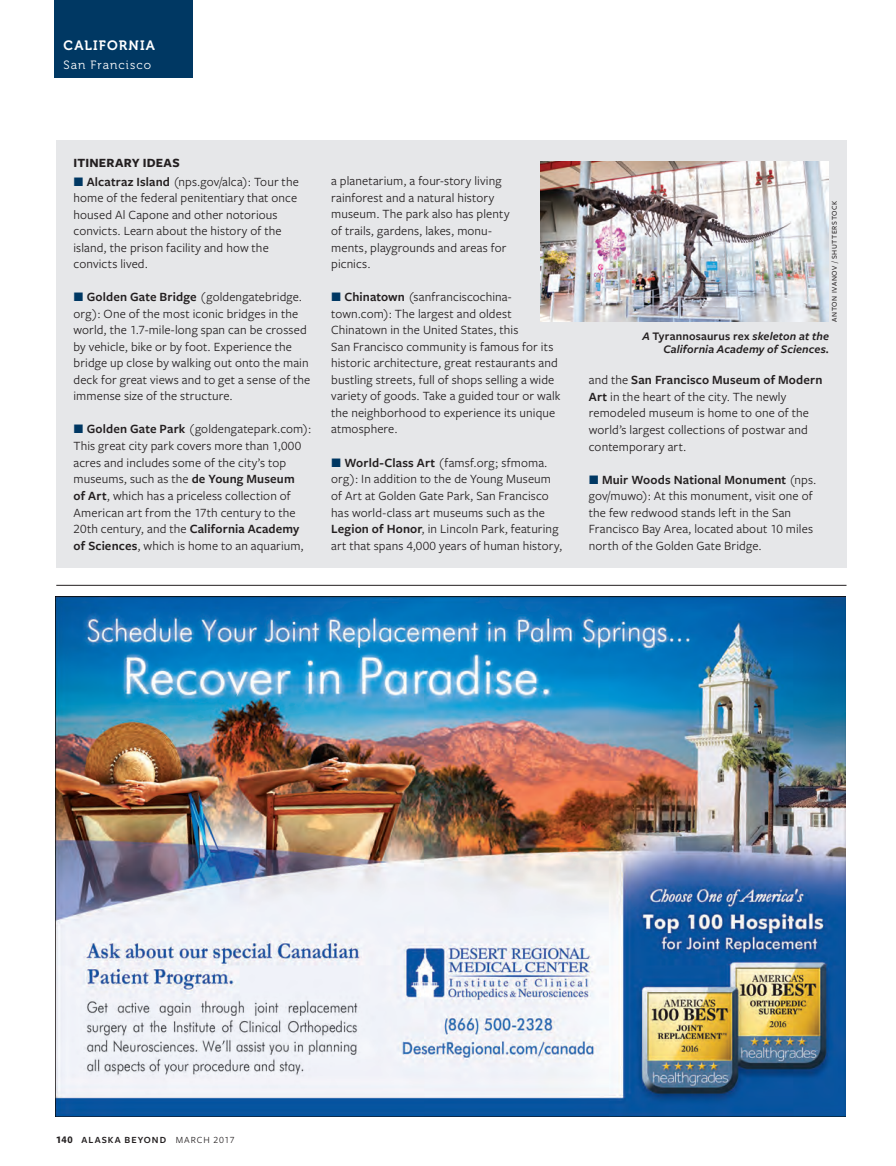
<style>
.page{position:relative;width:896px;height:1166px;background:#fff}
.page>*{position:absolute;margin:0;border:0;box-sizing:border-box;transform-origin:0 0}
.t1{font:13.5px "Museo 700";letter-spacing:.085em;color:#fff}
.t2{font:13.05px/16.5px "Freight Sans Pro";letter-spacing:.01em;color:#231f20}
.t3{font:700 13.05px "Freight Sans Pro";letter-spacing:.02em;color:#231f20}
.t4{font:italic 600 12px/13.2px "Freight Sans Pro";letter-spacing:.01em;color:#231f20;text-align:right}
.t5{font:12px "Museo 300";letter-spacing:.085em;color:#fff}
.t6{font:600 9.75px "Freight Sans Pro";letter-spacing:.1em;color:#231f20}
.t7{font:500 7.5px "Freight Sans Pro";letter-spacing:.075em;color:#231f20}
.s1{font-size:13.5px;color:#003863}
.s2{font-weight:600}
.s3{font-style:normal}
.s4{font-weight:700;font-size:10.5px}
.s5{font-weight:400}
</style>
<div class="page">
<div style="left:56px;top:140px;width:790px;height:428px;background:#e6e7e9"></div>
<hr style="left:56px;top:585px;width:790px;height:1px;background:#231f20">
<img style="left:56px;top:596px;width:789px;height:520px">
<img style="left:540px;top:161px;width:288px;height:161px">
<div style="left:54px;top:0;width:138px;height:78px;background:#003863"></div>
<p class="t1" style="left:64px;top:38px;width:93px">CALIFORNIA</p>
<p class="t5" style="left:64px;top:59px;width:89px">San Francisco</p>
<p class="t3" style="left:73px;top:154px;width:108px">ITINERARY IDEAS</p>
<p class="t2" style="left:73px;top:172px;width:227px"><span class="s1">T</span> <span class="s2">Alcatraz Island</span> (nps.gov/alca): Tour the home of the federal penitentiary that once housed Al Capone and other notorious convicts. Learn about the history of the island, the prison facility and how the convicts lived.</p>
<p class="t2" style="left:73px;top:288px;width:238px"><span class="s1">T</span> <span class="s2">Golden Gate Bridge</span> (goldengatebridge. org): One of the most iconic bridges in the world, the 1.7-mile-long span can be crossed by vehicle, bike or by foot. Experience the bridge up close by walking out onto the main deck for great views and to get a sense of the immense size of the structure.</p>
<p class="t2" style="left:73px;top:420px;width:239px"><span class="s1">T</span> <span class="s2">Golden Gate Park</span> (goldengatepark.com):<br>This great city park covers more than 1,000 acres and includes some of the city’s top museums, such as the <span class="s2">de Young Museum<br>of Art</span>, which has a priceless collection of American art from the 17th century to the 20th century, and the <span class="s2">California Academy of Sciences</span>, which is home to an aquarium,</p>
<p class="t2" style="left:331px;top:172px;width:180px">a planetarium, a four-story living rainforest and a natural history museum. The park also has plenty of trails, gardens, lakes, monu&shy;ments, playgrounds and areas for picnics.</p>
<p class="t2" style="left:331px;top:288px;width:231px"><span class="s1">T</span> <span class="s2">Chinatown</span> (sanfranciscochina&shy;town.com): The largest and oldest Chinatown in the United States, this<br>San Francisco community is famous for its historic architecture, great restaurants and bustling streets, full of shops selling a wide variety of goods. Take a guided tour or walk the neighborhood to experience its unique atmosphere.</p>
<p class="t2" style="left:331px;top:453px;width:233px"><span class="s1">T</span> <span class="s2">World-Class Art</span> (famsf.org; sfmoma. org): In addition to the de Young Museum of Art at Golden Gate Park, San Francisco has world-class art museums such as the <span class="s2">Legion of Honor</span>, in Lincoln Park, featuring art that spans 4,000 years of human history,</p>
<p class="t7" style="left:829px;top:322px;width:122px;rotate:-90deg">Anton Ivanov / Shutterstock</p>
<p class="t4" style="left:642px;top:329px;width:188px">A <span class="s3">Tyrannosaurus rex</span> skeleton at the<br>California Academy of Sciences.</p>
<p class="t2" style="left:589px;top:371px;width:235px">and the <span class="s2">San Francisco Museum of Modern Art</span> in the heart of the city. The newly remodeled museum is home to one of the world’s largest collections of postwar and contemporary art.</p>
<p class="t2" style="left:588px;top:470px;width:229px"><span class="s1">T</span> <span class="s2">Muir Woods National Monument</span> (nps. gov/muwo): At this monument, visit one of the few redwood stands left in the San Francisco Bay Area, located about 10 miles north of the Golden Gate Bridge.</p>
<p class="t6" style="left:56px;top:1133px;width:180px"><span class="s4">140</span> alaska beyond <span class="s5">March 2017</span></p>
</div>
